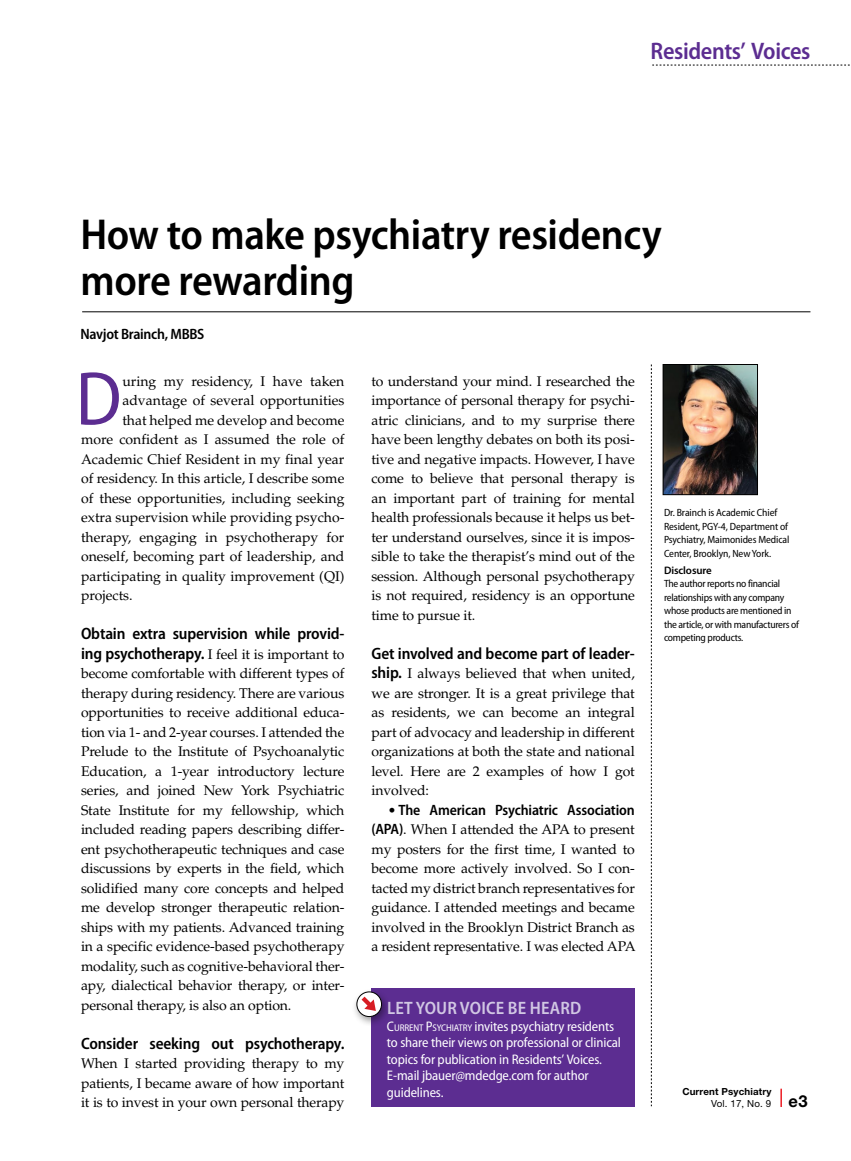
<style>
.page{position:relative;width:851px;height:1161px;background:#fff}
.page>*{position:absolute;margin:0;border:0;box-sizing:border-box;transform-origin:0 0}
.body_dropcap{font:semi-condensed 76.8px "Myriad Pro";color:#5c2d91}
.t1{font:600 semi-condensed 43.5px/46.5px "Myriad Pro";letter-spacing:-.01em;color:#000}
.t2{font:600 semi-condensed 24px "Myriad Pro";letter-spacing:-.015em;color:#5c2d91}
.t3{font:600 semi-condensed 18px "Myriad Pro";letter-spacing:.01em;color:#d1c7e3}
.body{font:600 semi-condensed 16.5px "Myriad Pro";letter-spacing:-.01em;color:#000}
.t4{font:700 16.5px "Helvetica Neue LT Std";color:#000}
.bbody_byline{font:600 semi-condensed 15px "Myriad Pro";letter-spacing:-.01em;color:#000}
.body-2{font:14.1px/19.5px "Palatino LT Std";letter-spacing:-.01em;color:#000;text-align:justify}
.body_dropcap-2{font:14.1px "Palatino LT Std";color:#000}
.t5{font:semi-condensed 13.8px/16.5px "Myriad Pro";letter-spacing:-.01em;color:#fff}
.bbody_disclosure{font:600 10.8px "Myriad Pro";letter-spacing:-.01em;color:#000}
.disclosure{font:semi-condensed 10.5px/13.5px "Myriad Pro";letter-spacing:-.025em;color:#000}
.body_af{font:semi-condensed 10.5px/13.5px "Myriad Pro";letter-spacing:-.01em;color:#000}
.t6{font:700 9.75px "Helvetica Neue LT Std";letter-spacing:.015em;color:#000}
.t7{font:9.75px "Helvetica Neue LT Std";letter-spacing:.015em;color:#000}
.s1{font-family:"Myriad Pro";font-weight:600;font-stretch:semi-condensed;font-size:16.5px}
.s2{font-family:"Palatino LT Std";font-weight:400;font-stretch:normal;font-size:14.1px}
.s3{font-family:"Myriad Pro";font-weight:600;font-stretch:semi-condensed;font-size:15px}
.s4{font-style:inherit}
.s5{font-size:9.75px}
</style>
<div class="page">
<svg style="left:780px;top:1089px;width:1px;height:18px"></svg>
<svg style="left:651px;top:364px;width:1px;height:742px"></svg>
<hr style="left:82px;top:312px;width:728px;height:1px;background:#000">
<svg style="left:652px;top:65px;width:198px;height:1px"></svg>
<div style="left:371px;top:988px;width:263px;height:119px;background:#5c2d91"></div>
<div style="left:351px;top:988px;width:40px;height:39px;background:#000;opacity:.4"></div>
<svg style="left:357px;top:992px;width:24px;height:25px"></svg>
<div style="left:356px;top:991px;width:26px;height:26px;border:1px solid #000;border-radius:50%"></div>
<svg style="left:361px;top:997px;width:15px;height:14px"></svg>
<img style="left:665px;top:366px;width:90px;height:127px">
<div style="left:663px;top:364px;width:94px;height:131px;border:1px solid #000"></div>
<h3 class="t2" style="left:650px;top:35px;width:161px">Residents’ Voices</h3>
<p class="t1" style="left:81px;top:210px;width:582px">How to make psychiatry residency more rewarding</p>
<p class="bbody_byline" style="left:81px;top:324px;width:125px">Navjot Brainch, MBBS</p>
<p class="body_dropcap" style="left:76px;top:352px;width:47px">D</p>
<p class="body_dropcap-2" style="left:122px;top:372px;width:224px">uring my residency, I have taken</p>
<p class="body_dropcap-2" style="left:122px;top:392px;width:223px">advantage of several opportunities</p>
<p class="body_dropcap-2" style="left:122px;top:411px;width:223px">that helped me develop and become</p>
<p class="body_dropcap-2" style="left:81px;top:431px;width:265px">more confident as I assumed the role of</p>
<p class="body_dropcap-2" style="left:81px;top:450px;width:265px">Academic Chief Resident in my final year</p>
<p class="body_dropcap-2" style="left:81px;top:470px;width:265px">of residency. In this article, I describe some</p>
<p class="body_dropcap-2" style="left:81px;top:489px;width:265px">of these opportunities, including seeking</p>
<p class="body_dropcap-2" style="left:81px;top:509px;width:265px">extra supervision while providing psycho-</p>
<p class="body_dropcap-2" style="left:81px;top:528px;width:265px">therapy, engaging in psychotherapy for</p>
<p class="body_dropcap-2" style="left:81px;top:548px;width:265px">oneself, becoming part of leadership, and</p>
<p class="body_dropcap-2" style="left:81px;top:567px;width:265px">participating in quality improvement (QI)</p>
<p class="body_dropcap-2" style="left:81px;top:587px;width:53px">projects.</p>
<p class="body" style="left:81px;top:623px;width:265px">Obtain extra supervision while provid-</p>
<p class="body-2" style="left:81px;top:644px;width:265px"><span class="s1">ing psychotherapy.</span> I feel it is important to become comfortable with different types of therapy during residency. There are various opportunities to receive additional educa&shy;tion via 1- and 2-year courses. I attended the Prelude to the Institute of Psychoanalytic Education, a 1-year introductory lecture series, and joined New York Psychiatric State Institute for my fellowship, which included reading papers describing differ&shy;ent psychotherapeutic techniques and case discussions by experts in the field, which solidified many core concepts and helped me develop stronger therapeutic relation&shy;ships with my patients. Advanced training in a specific evidence-based psychotherapy modality, such as cognitive-behavioral ther&shy;apy, dialectical behavior therapy, or inter&shy;personal therapy, is also an option.</p>
<p class="body" style="left:81px;top:1033px;width:265px">Consider seeking out psychotherapy.</p>
<p class="body-2" style="left:81px;top:1054px;width:265px">When I started providing therapy to my patients, I became aware of how important it is to invest in your own personal therapy</p>
<p class="body-2" style="left:371px;top:371px;width:265px">to understand your mind. I researched the importance of personal therapy for psychi&shy;atric clinicians, and to my surprise there have been lengthy debates on both its posi&shy;tive and negative impacts. However, I have come to believe that personal therapy is an important part of training for mental health professionals because it helps us bet&shy;ter understand ourselves, since it is impos&shy;sible to take the therapist’s mind out of the session. Although personal psychotherapy is not required, residency is an opportune time to pursue it.</p>
<p class="body" style="left:371px;top:643px;width:265px">Get involved and become part of leader-</p>
<p class="body-2" style="left:371px;top:664px;width:265px"><span class="s1">ship.</span> I always believed that when united, we are stronger. It is a great privilege that as residents, we can become an integral part of advocacy and leadership in different organizations at both the state and national level. Here are 2 examples of how I got involved:</p>
<p class="bbody_byline" style="left:387px;top:800px;width:249px"><span class="s2">•</span> The American Psychiatric Association</p>
<p class="body-2" style="left:371px;top:820px;width:266px"><span class="s3">(APA)</span>. When I attended the APA to present my posters for the first time, I wanted to become more actively involved. So I con&shy;tacted my district branch representatives for guidance. I attended meetings and became involved in the Brooklyn District Branch as a resident representative. I was elected APA</p>
<p class="t3" style="left:387px;top:997px;width:196px">LET YOUR VOICE BE HEARD</p>
<p class="t5" style="left:387px;top:1018px;width:235px"><span class="s4">C</span><span class="s5">URRENT</span> <span class="s4">P</span><span class="s5">SYCHIATRY</span> invites psychiatry residents to share their views on professional or clinical topics for publication in Residents’ Voices.<br>E-mail jbauer@mdedge.com for author guidelines.</p>
<p class="body_af" style="left:664px;top:506px;width:127px">Dr. Brainch is Academic Chief<br>Resident, PGY-4, Department of<br>Psychiatry, Maimonides Medical<br>Center, Brooklyn, New York.</p>
<p class="bbody_disclosure" style="left:664px;top:563px;width:49px">Disclosure</p>
<p class="disclosure" style="left:664px;top:577px;width:136px">The author reports no financial relationships with any company whose products are mentioned in the article, or with manufacturers of competing products.</p>
<p class="t6" style="left:682px;top:1085px;width:90px">Current Psychiatry</p>
<p class="t7" style="left:711px;top:1098px;width:62px">Vol. 17, No. 9</p>
<p class="t4" style="left:788px;top:1091px;width:20px">e3</p>
</div>
